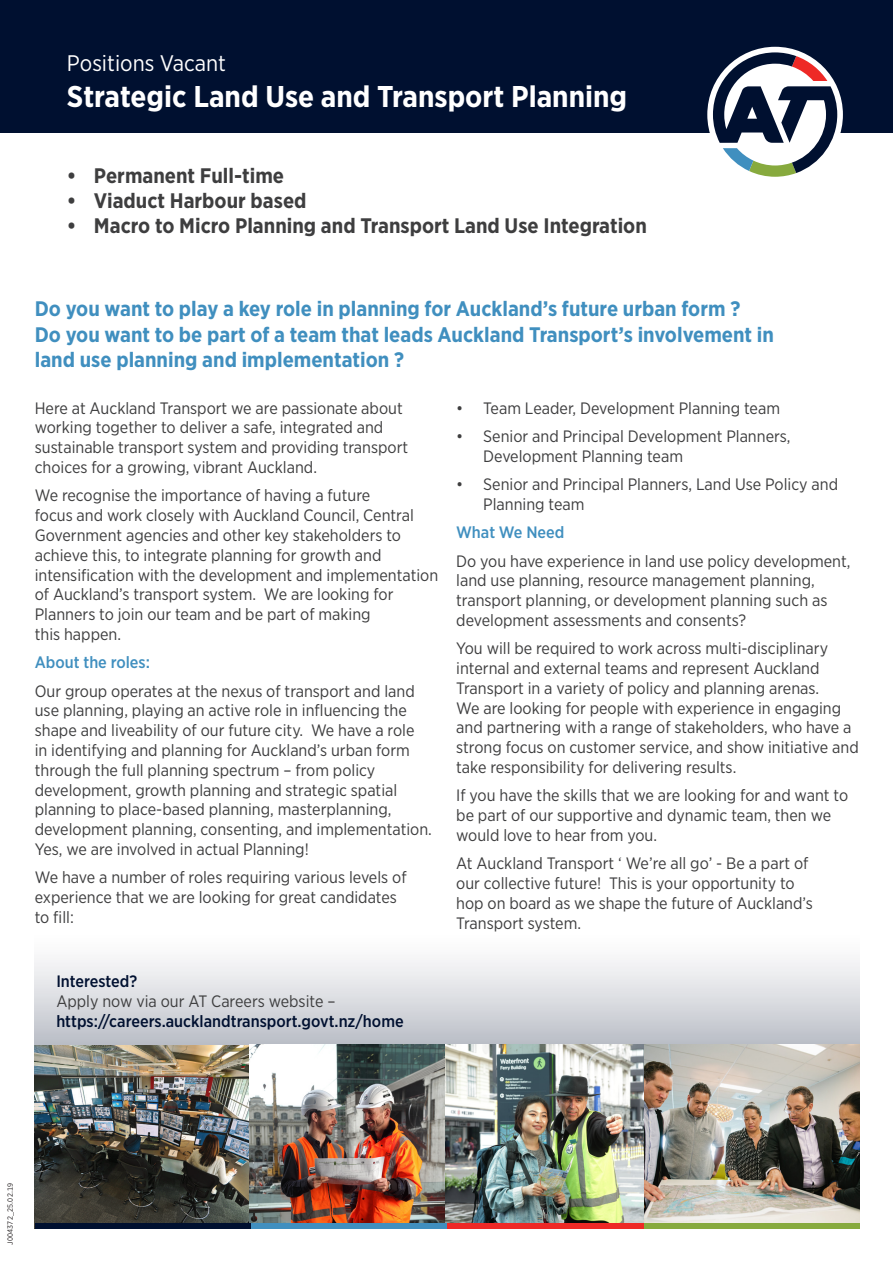
<style>
.page{position:relative;width:893px;height:1263px;background:#fff}
.page>*{position:absolute;margin:0;border:0;box-sizing:border-box;transform-origin:0 0}
.t1{font:700 30px "Gotham Narrow";color:#fff}
.t2{font:22.5px "Gotham Narrow";color:#fff}
.t3{font:700 21px/25.5px "Gotham Narrow";color:#408fbf}
.t4{font:700 21px "Gotham Narrow";color:#3e3e3f}
.t5{font:16.5px/19.8px "Gotham Narrow";color:#3e3e3f}
.t6{font:500 16.5px/19.8px "Gotham Narrow";color:#001030}
.t7{font:500 16.5px "Gotham Narrow";color:#408fbf}
.Tracker_Number{font:7.5px "Gotham Narrow";letter-spacing:.03em;color:#231f20}
.s1{font-weight:400;color:#3e3e3f}
</style>
<div class="page">
<svg style="left:34px;top:960px;width:826px;height:84px;background:#d8dadf"></svg>
<img style="left:34px;top:1044px;width:611px;height:184px">
<img style="left:645px;top:1044px;width:215px;height:180px">
<div style="left:0;top:0;width:893px;height:132px;background:#001030"></div>
<div style="left:707px;top:47px;width:136px;height:135px;background:#fff;border-radius:50%"></div>
<svg style="left:713px;top:52px;width:124px;height:125px"></svg>
<div style="left:644px;top:1224px;width:216px;height:5px;background:#87aa3e"></div>
<div style="left:447px;top:1224px;width:197px;height:5px;background:#ee2926"></div>
<div style="left:250px;top:1224px;width:197px;height:5px;background:#408fbf"></div>
<div style="left:35px;top:1224px;width:215px;height:5px;background:#001030"></div>
<p class="t2" style="left:67px;top:49px;width:161px">Positions Vacant</p>
<p class="t1" style="left:67px;top:77px;width:562px">Strategic Land Use and Transport Planning</p>
<p class="t4" style="left:67px;top:162px;width:219px">• Permanent Full-time</p>
<p class="t4" style="left:67px;top:187px;width:241px">• Viaduct Harbour based</p>
<p class="t4" style="left:67px;top:213px;width:581px">• Macro to Micro Planning and Transport Land Use Integration</p>
<p class="t3" style="left:35px;top:296px;width:741px">Do you want to play a key role in planning for Auckland’s future urban form ?<br>Do you want to be part of a team that leads Auckland Transport’s involvement in land use planning and implementation ?</p>
<p class="t5" style="left:35px;top:398px;width:375px">Here at Auckland Transport we are passionate about working together to deliver a safe, integrated and sustainable transport system and providing transport choices for a growing, vibrant Auckland.</p>
<p class="t5" style="left:35px;top:485px;width:405px">We recognise the importance of having a future<br>focus and work closely with Auckland Council, Central Government agencies and other key stakeholders to achieve this, to integrate planning for growth and intensification with the development and implementation of Auckland’s transport system. We are looking for Planners to join our team and be part of making<br>this happen.</p>
<p class="t7" style="left:35px;top:652px;width:117px">About the roles:</p>
<p class="t5" style="left:35px;top:680px;width:399px">Our group operates at the nexus of transport and land use planning, playing an active role in influencing the shape and liveability of our future city. We have a role<br>in identifying and planning for Auckland’s urban form through the full planning spectrum – from policy development, growth planning and strategic spatial planning to place-based planning, masterplanning, development planning, consenting, and implementation.<br>Yes, we are involved in actual Planning!</p>
<p class="t5" style="left:35px;top:867px;width:373px">We have a number of roles requiring various levels of experience that we are looking for great candidates to fill:</p>
<p class="t6" style="left:56px;top:971px;width:349px">Interested?<br><span class="s1">Apply now via our AT Careers website – </span>https://careers.aucklandtransport.govt.nz/home</p>
<p class="t5" style="left:456px;top:398px;width:325px">• Team Leader, Development Planning team</p>
<p class="t5" style="left:483px;top:426px;width:309px;text-indent:-27px">• Senior and Principal Development Planners,<br>Development Planning team</p>
<p class="t5" style="left:483px;top:474px;width:356px;text-indent:-27px">• Senior and Principal Planners, Land Use Policy and<br>Planning team</p>
<p class="t7" style="left:456px;top:522px;width:110px">What We Need</p>
<p class="t5" style="left:456px;top:550px;width:396px">Do you have experience in land use policy development, land use planning, resource management planning, transport planning, or development planning such as development assessments and consents?</p>
<p class="t5" style="left:456px;top:638px;width:404px">You will be required to work across multi-disciplinary internal and external teams and represent Auckland Transport in a variety of policy and planning arenas.<br>We are looking for people with experience in engaging and partnering with a range of stakeholders, who have a strong focus on customer service, and show initiative and take responsibility for delivering results.</p>
<p class="t5" style="left:456px;top:785px;width:393px">If you have the skills that we are looking for and want to be part of our supportive and dynamic team, then we would love to hear from you.</p>
<p class="t5" style="left:456px;top:853px;width:358px">At Auckland Transport ‘ We’re all go’ - Be a part of our collective future! This is your opportunity to hop on board as we shape the future of Auckland’s Transport system.</p>
<p class="Tracker_Number" style="left:5px;top:1245px;width:63px;rotate:-90deg">J004372_25.02.19</p>
</div>
